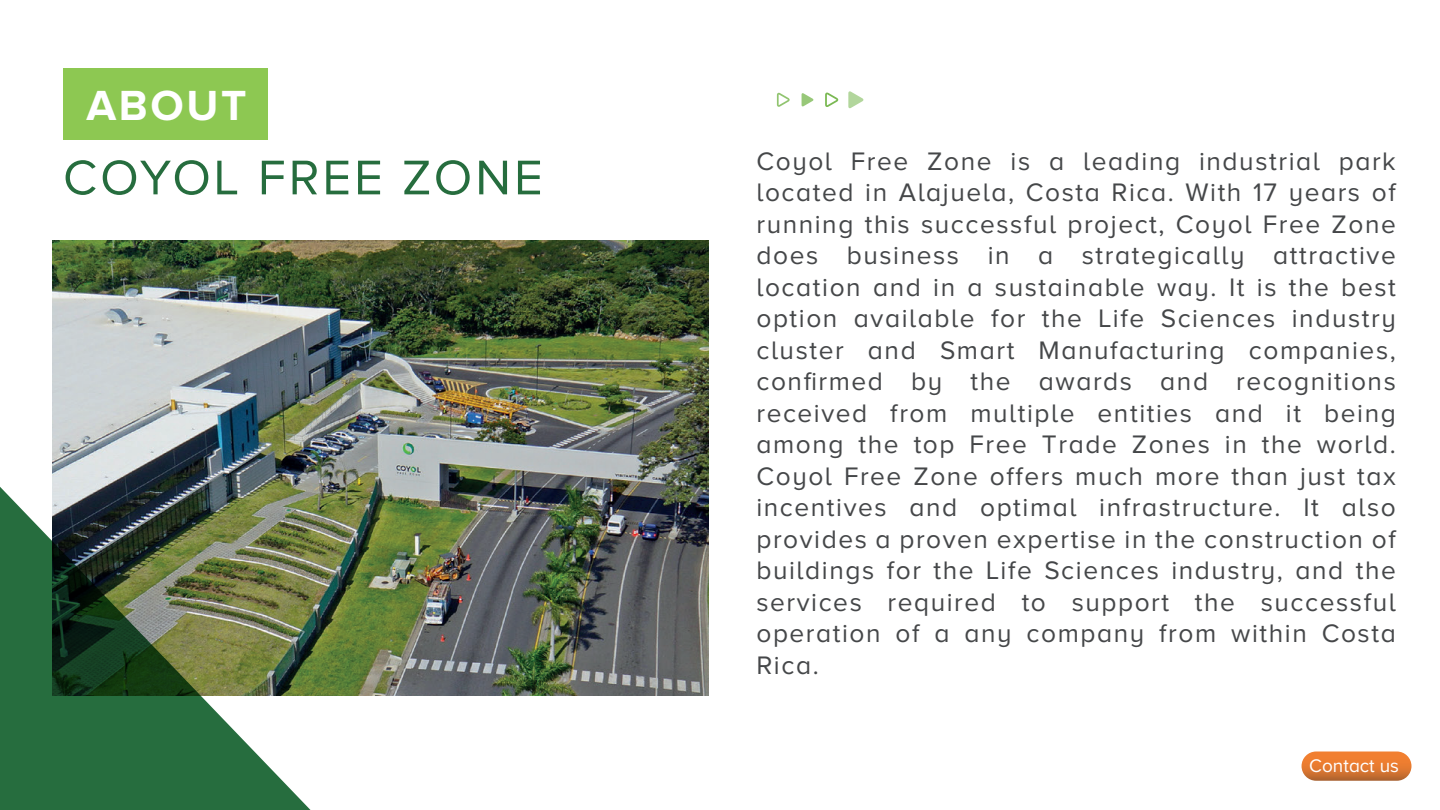
<style>
.page{position:relative;width:1440px;height:810px;background:#fff}
.page>*{position:absolute;margin:0;border:0;box-sizing:border-box;transform-origin:0 0}
.t1{font:50.47px "Proxima Nova A";letter-spacing:.06em;color:#266d3e}
.t2{font:700 43.65px "Proxima Nova A";letter-spacing:.06em;color:#fff}
.t3{font:26.25px/31.5px "Proxima Nova A";letter-spacing:.06em;color:#454749;text-align:justify}
.t4{font:18.98px "Proxima Nova A";color:#fff}
</style>
<div class="page">
<div style="left:63px;top:69px;width:204px;height:71px;background:#8dc852"></div>
<img style="left:52px;top:241px;width:657px;height:455px">
<img style="left:0;top:487px;width:310px;height:323px">
<svg style="left:777px;top:93px;width:13px;height:14px"></svg>
<svg style="left:802px;top:93px;width:11px;height:13px"></svg>
<svg style="left:825px;top:93px;width:13px;height:14px"></svg>
<svg style="left:848px;top:91px;width:15px;height:17px"></svg>
<svg style="left:1302px;top:752px;width:110px;height:29px;background:#de7832"></svg>
<h2 class="t2" style="left:86px;top:81px;width:162px">ABOUT</h2>
<h1 class="t1" style="left:63px;top:149px;width:481px">COYOL FREE ZONE</h1>
<p class="t3" style="left:756px;top:145px;width:641px">Coyol Free Zone is a leading industrial park located in Alajuela, Costa Rica. With 17 years of running this successful project, Coyol Free Zone does business in a strategically attractive location and in a sustainable way. It is the best option available for the Life Sciences industry cluster and Smart Manufacturing companies, confirmed by the awards and recognitions received from multiple entities and it being among the top Free Trade Zones in the world.<br>Coyol Free Zone offers much more than just tax incentives and optimal infrastructure. It also provides a proven expertise in the construction of buildings for the Life Sciences industry, and the services required to support the successful operation of a any company from within Costa Rica.</p>
<p class="t4" style="left:1309px;top:755px;width:91px">Contact us</p>
</div>
